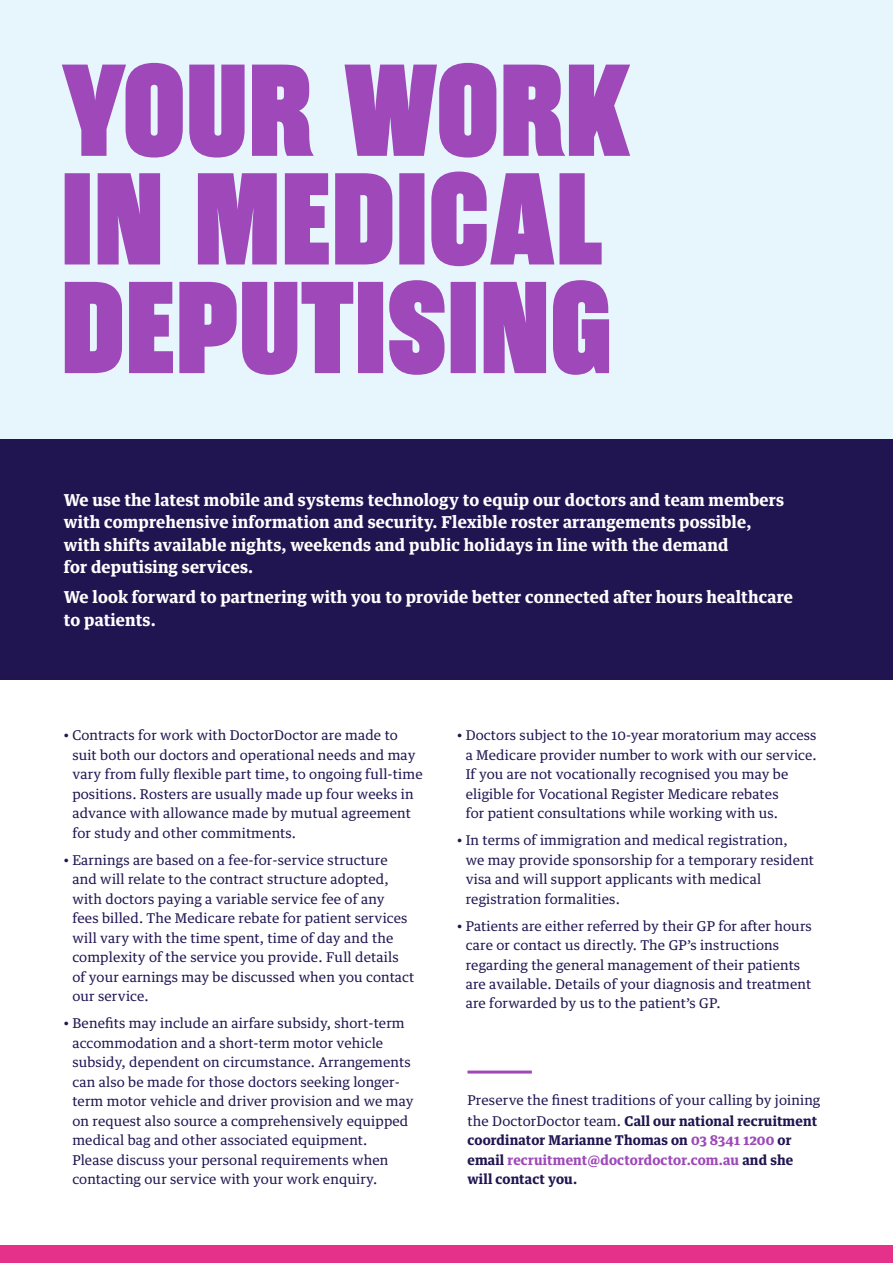
<style>
.page{position:relative;width:893px;height:1263px;background:#fff}
.page>*{position:absolute;margin:0;border:0;box-sizing:border-box;transform-origin:0 0}
.t1{font:700 16.5px/22.5px "Guardian Text Egyp";letter-spacing:.01em;color:#fff}
.t2{font:13.5px/19.5px "Guardian Text Egyp";letter-spacing:.01em;color:#211551}
.t3{font:700 13.5px/19.5px "Guardian Text Egyp";letter-spacing:.01em;color:#211551}
.s1{font-weight:700}
.s2{color:#9e48b9}
</style>
<div class="page">
<div style="left:0;top:438px;width:893px;height:242px;background:#211551"></div>
<div style="left:0;top:1246px;width:893px;height:17px;background:#e5318a"></div>
<hr style="left:467px;top:1070px;width:65px;height:3px;background:#9e48b9">
<div style="left:0;top:0;width:893px;height:438px;background:#e7f6fd"></div>
<svg style="left:65px;top:280px;width:544px;height:95px;fill:#9e48b9"></svg>
<svg style="left:65px;top:172px;width:537px;height:94px;fill:#9e48b9"></svg>
<svg style="left:62px;top:63px;width:568px;height:95px;fill:#9e48b9"></svg>
<p class="t1" style="left:64px;top:487px;width:722px">We use the latest mobile and systems technology to equip our doctors and team members with comprehensive information and security. Flexible roster arrangements possible, with shifts available nights, weekends and public holidays in line with the demand<br>for deputising services.</p>
<p class="t1" style="left:64px;top:584px;width:731px">We look forward to partnering with you to provide better connected after hours healthcare to patients.</p>
<p class="t2" style="left:72px;top:724px;width:352px;text-indent:-9px">• Contracts for work with DoctorDoctor are made to suit both our doctors and operational needs and may vary from fully flexible part time, to ongoing full-time positions. Rosters are usually made up four weeks in advance with allowance made by mutual agreement for study and other commitments.</p>
<p class="t2" style="left:72px;top:849px;width:344px;text-indent:-9px">• Earnings are based on a fee-for-service structure and will relate to the contract structure adopted, with doctors paying a variable service fee of any<br>fees billed. The Medicare rebate for patient services will vary with the time spent, time of day and the complexity of the service you provide. Full details of your earnings may be discussed when you contact our service.</p>
<p class="t2" style="left:72px;top:1012px;width:343px;text-indent:-9px">• Benefits may include an airfare subsidy, short-term accommodation and a short-term motor vehicle subsidy, dependent on circumstance. Arrangements can also be made for those doctors seeking longer&shy;term motor vehicle and driver provision and we may on request also source a comprehensively equipped medical bag and other associated equipment.<br>Please discuss your personal requirements when contacting our service with your work enquiry.</p>
<p class="t2" style="left:466px;top:724px;width:353px;text-indent:-9px">• Doctors subject to the 10-year moratorium may access a Medicare provider number to work with our service.<br>If you are not vocationally recognised you may be eligible for Vocational Register Medicare rebates<br>for patient consultations while working with us.</p>
<p class="t2" style="left:466px;top:829px;width:350px;text-indent:-9px">• In terms of immigration and medical registration,<br>we may provide sponsorship for a temporary resident visa and will support applicants with medical registration formalities.</p>
<p class="t2" style="left:466px;top:914px;width:348px;text-indent:-9px">• Patients are either referred by their GP for after hours care or contact us directly. The GP’s instructions regarding the general management of their patients are available. Details of your diagnosis and treatment are forwarded by us to the patient’s GP.</p>
<p class="t2" style="left:467px;top:1088px;width:354px;line-height:21px">Preserve the finest traditions of your calling by joining the DoctorDoctor team. <span class="s1">Call our national recruitment</span></p>
<p class="t3" style="left:467px;top:1129px;width:327px">coordinator Marianne Thomas on <span class="s2">03 8341 1200</span> or email <span class="s2">recruitment@doctordoctor.com.au</span> and she will contact you.</p>
</div>
